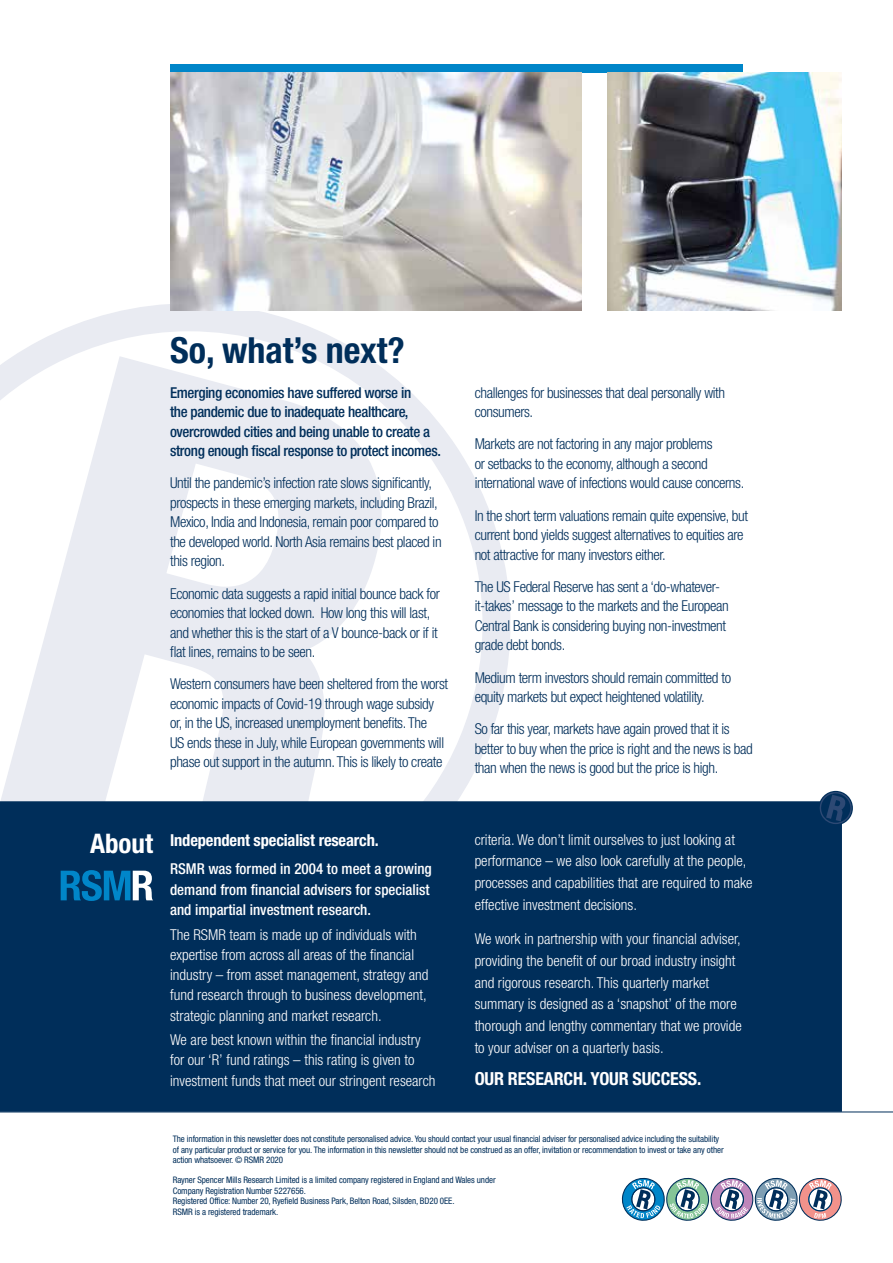
<style>
.page{position:relative;width:893px;height:1263px;background:#fff}
.page>*{position:absolute;margin:0;border:0;box-sizing:border-box;transform-origin:0 0}
.t1{font:700 condensed 36px "Helvetica Neue LT Std";color:#002e5a}
.t2{font:700 condensed 27px "Helvetica Neue LT Std";color:#fff}
.t3{font:700 condensed 18px "Helvetica Neue LT Std";letter-spacing:-.01em;color:#fff}
.t4{font:700 condensed 16.5px "Helvetica Neue LT Std";letter-spacing:-.01em;color:#fff}
.t5{font:300 condensed 15px/19.5px "Helvetica Neue LT Std";letter-spacing:-.025em;color:#002e5a}
.t6{font:300 condensed 15px/21.6px "Helvetica Neue LT Std";color:#fff}
.t7{font:500 condensed 15px/19.5px "Helvetica Neue LT Std";letter-spacing:-.025em;color:#002e5a}
.t8{font:500 condensed 15px/20.2px "Helvetica Neue LT Std";color:#fff}
.t9{font:condensed 9px/10.5px "Helvetica Neue LT Std";letter-spacing:-.01em;color:#002e5a}
</style>
<div class="page">
<svg style="left:14px;top:304px;width:507px;height:497px"></svg>
<svg style="left:0;top:356px;width:397px;height:445px;fill:#e9ebf2"></svg>
<div style="left:0;top:801px;width:842px;height:311px;background:#002e5a"></div>
<hr style="left:0;top:1112px;width:893px;height:1px;background:#002e5a">
<svg style="left:622px;top:1178px;width:220px;height:43px"></svg>
<svg style="left:61px;top:870px;width:92px;height:31px;background:#2474a4"></svg>
<svg style="left:818px;top:791px;width:35px;height:34px"></svg>
<svg style="left:819px;top:792px;width:33px;height:32px"></svg>
<div style="left:170px;top:64px;width:573px;height:8px;background:#0086c9"></div>
<img style="left:170px;top:72px;width:412px;height:238px">
<img style="left:607px;top:72px;width:235px;height:238px">
<h1 class="t1" style="left:170px;top:329px;width:236px">So, what’s next?</h1>
<p class="t7" style="left:170px;top:382px;width:273px">Emerging economies have suffered worse in<br>the pandemic due to inadequate healthcare, overcrowded cities and being unable to create a strong enough fiscal response to protect incomes.</p>
<p class="t5" style="left:170px;top:473px;width:273px">Until the pandemic’s infection rate slows significantly, prospects in these emerging markets, including Brazil, Mexico, India and Indonesia, remain poor compared to the developed world. North Asia remains best placed in this region.</p>
<p class="t5" style="left:170px;top:583px;width:271px">Economic data suggests a rapid initial bounce back for economies that locked down. How long this will last, and whether this is the start of a V bounce-back or if it flat lines, remains to be seen.</p>
<p class="t5" style="left:170px;top:674px;width:280px">Western consumers have been sheltered from the worst economic impacts of Covid-19 through wage subsidy or, in the US, increased unemployment benefits. The<br>US ends these in July, while European governments will phase out support in the autumn. This is likely to create</p>
<p class="t5" style="left:475px;top:382px;width:252px">challenges for businesses that deal personally with consumers.</p>
<p class="t5" style="left:475px;top:434px;width:271px">Markets are not factoring in any major problems<br>or setbacks to the economy, although a second international wave of infections would cause concerns.</p>
<p class="t5" style="left:475px;top:505px;width:275px">In the short term valuations remain quite expensive, but current bond yields suggest alternatives to equities are not attractive for many investors either.</p>
<p class="t5" style="left:475px;top:577px;width:256px">The US Federal Reserve has sent a ‘do-whatever&shy;it-takes’ message to the markets and the European Central Bank is considering buying non-investment grade debt bonds.</p>
<p class="t5" style="left:475px;top:667px;width:258px">Medium term investors should remain committed to equity markets but expect heightened volatility.</p>
<p class="t5" style="left:475px;top:719px;width:280px">So far this year, markets have again proved that it is better to buy when the price is right and the news is bad than when the news is good but the price is high.</p>
<h2 class="t2" style="left:90px;top:827px;width:64px">About</h2>
<p class="t4" style="left:170px;top:830px;width:210px">Independent specialist research.</p>
<p class="t8" style="left:170px;top:859px;width:263px">RSMR was formed in 2004 to meet a growing demand from financial advisers for specialist and impartial investment research.</p>
<p class="t6" style="left:170px;top:924px;width:260px;line-height:20.2px">The RSMR team is made up of individuals with expertise from across all areas of the financial industry – from asset management, strategy and fund research through to business development, strategic planning and market research.</p>
<p class="t6" style="left:170px;top:1029px;width:267px;line-height:20.2px">We are best known within the financial industry for our ‘R’ fund ratings – this rating is given to investment funds that meet our stringent research</p>
<p class="t6" style="left:475px;top:828px;width:279px">criteria. We don’t limit ourselves to just looking at performance – we also look carefully at the people, processes and capabilities that are required to make effective investment decisions.</p>
<p class="t6" style="left:475px;top:928px;width:269px">We work in partnership with your financial adviser, providing the benefit of our broad industry insight and rigorous research. This quarterly market summary is designed as a ‘snapshot’ of the more thorough and lengthy commentary that we provide to your adviser on a quarterly basis.</p>
<p class="t3" style="left:475px;top:1068px;width:228px">OUR RESEARCH. YOUR SUCCESS.</p>
<p class="t9" style="left:173px;top:1134px;width:552px">The information in this newsletter does not constitute personalised advice. You should contact your usual financial adviser for personalised advice including the suitability of any particular product or service for you. The information in this newsletter should not be construed as an offer, invitation or recommendation to invest or take any other action whatsoever. © RSMR 2020</p>
<p class="t9" style="left:173px;top:1175px;width:324px">Rayner Spencer Mills Research Limited is a limited company registered in England and Wales under Company Registration Number 5227656.<br>Registered Office: Number 20, Ryefield Business Park, Belton Road, Silsden, BD20 0EE.<br>RSMR is a registered trademark.</p>
</div>
